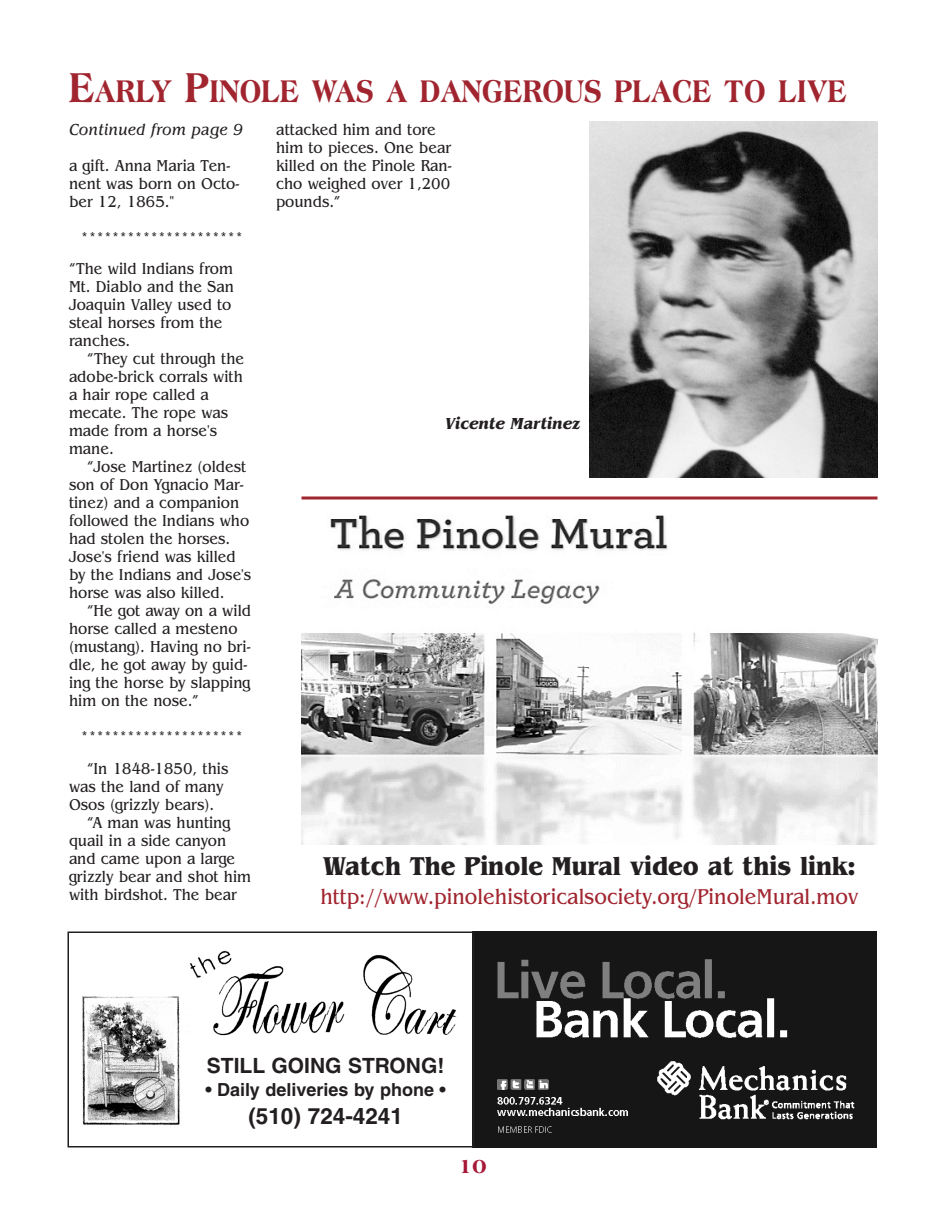
<style>
.page{position:relative;width:945px;height:1215px;background:#fff}
.page>*{position:absolute;margin:0;border:0;box-sizing:border-box;transform-origin:0 0}
.t1{font:800 33.6px "Americana";color:#a1252f;scale:.77 1}
.t2{font:700 27px "Benguiat";color:#231f20;scale:.9 1}
.t3{font:22.5px "Benguiat";color:#a1252f;scale:.9 1}
.t4{font:700 22.5px "Helvetica";color:#231f20}
.t5{font:700 21px "Helvetica";color:#231f20}
.t6{font:800 21px "Americana";color:#a61836}
.t7{font:700 18px "Helvetica";color:#231f20}
.t8{font:16.5px/18px "Benguiat";color:#231f20;scale:.9 1}
.t9{font:italic 16.5px "Benguiat";color:#231f20;scale:.9 1}
.t10{font:italic 700 16.5px "Benguiat";color:#231f20;scale:.9 1}
.s1{font-size:44.85px}
</style>
<div class="page">
<img style="left:474px;top:932px;width:403px;height:216px">
<div style="left:68px;top:932px;width:406px;height:216px;border:2px solid #231f20"></div>
<img style="left:81px;top:996px;width:99px;height:129px">
<img style="left:190px;top:950px;width:267px;height:86px">
<img style="left:302px;top:515px;width:576px;height:329px">
<svg style="left:302px;top:496px;width:576px;height:4px;background:#b85b62"></svg>
<img style="left:590px;top:122px;width:288px;height:356px">
<h1 class="t1" style="left:69px;top:77px;width:1012px"><span class="s1">E</span>ARLY <span class="s1">P</span>INOLE WAS A DANGEROUS PLACE TO LIVE</h1>
<p class="t9" style="left:69px;top:123px;width:195px">Continued from page 9</p>
<p class="t8" style="left:69px;top:157px;width:191px">a gift. Anna Maria Ten&shy;nent was born on Octo&shy;ber 12, 1865."</p>
<p class="t8" style="left:69px;top:223px;width:195px;line-height:31.5px;text-indent:12px">********************* “The wild Indians from</p>
<p class="t8" style="left:69px;top:279px;width:185px">Mt. Diablo and the San<br>Joaquin Valley used to steal horses from the ranches.</p>
<p class="t8" style="left:69px;top:351px;width:196px;text-indent:18px">“They cut through the adobe-brick corrals with a hair rope called a mecate. The rope was made from a horse's mane.</p>
<p class="t8" style="left:69px;top:459px;width:204px;text-indent:18px">“Jose Martinez (oldest son of Don Ygnacio Mar&shy;tinez) and a companion followed the Indians who had stolen the horses.<br>Jose's friend was killed by the Indians and Jose's horse was also killed.</p>
<p class="t8" style="left:69px;top:603px;width:204px;text-indent:18px">“He got away on a wild horse called a mesteno (mustang). Having no bri&shy;dle, he got away by guid&shy;ing the horse by slapping him on the nose.”</p>
<p class="t8" style="left:81px;top:722px;width:182px;line-height:31.5px;text-align:center">********************* “In 1848-1850, this</p>
<p class="t8" style="left:69px;top:778px;width:173px">was the land of many</p>
<p class="t8" style="left:69px;top:796px;width:163px">Osos (grizzly bears).</p>
<p class="t8" style="left:87px;top:814px;width:161px">“A man was hunting</p>
<p class="t8" style="left:69px;top:832px;width:176px">quail in a side canyon</p>
<p class="t8" style="left:69px;top:850px;width:186px">and came upon a large</p>
<p class="t8" style="left:69px;top:868px;width:204px">grizzly bear and shot him</p>
<p class="t8" style="left:69px;top:886px;width:188px">with birdshot. The bear</p>
<p class="t8" style="left:276px;top:121px;width:197px">attacked him and tore him to pieces. One bear killed on the Pinole Ran&shy;cho weighed over 1,200 pounds.”</p>
<p class="t10" style="left:446px;top:417px;width:151px">Vicente Martinez</p>
<h2 class="t2" style="left:323px;top:856px;width:594px">Watch The Pinole Mural video at this link:</h2>
<h3 class="t3" style="left:320px;top:888px;width:600px">http://www.pinolehistoricalsociety.org/PinoleMural.mov</h3>
<p class="t5" style="left:207px;top:1057px;width:239px">STILL GOING STRONG!</p>
<p class="t7" style="left:205px;top:1083px;width:242px">• Daily deliveries by phone •</p>
<h3 class="t4" style="left:248px;top:1108px;width:156px">(510) 724-4241</h3>
<p class="t6" style="left:458px;top:1158px;width:30px">10</p>
</div>
